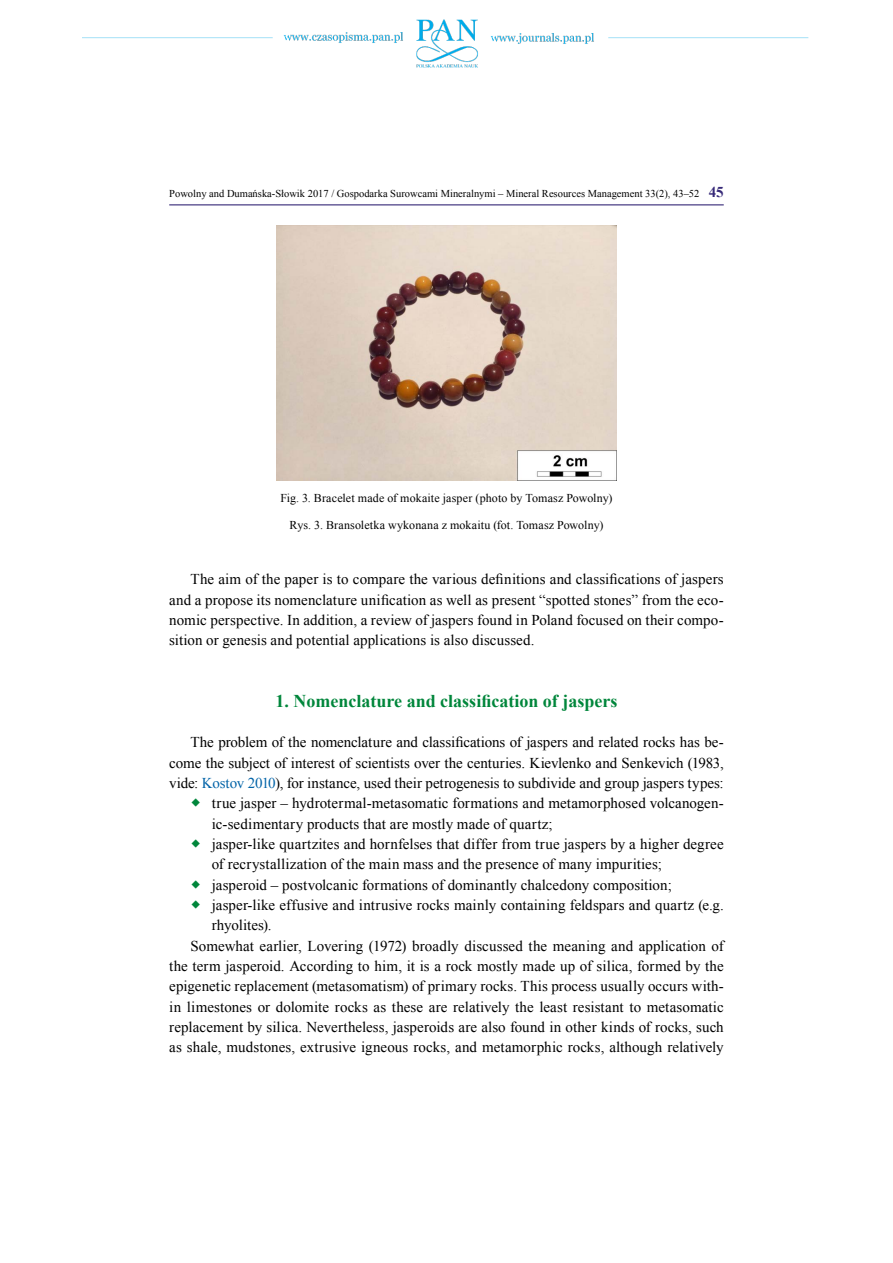
<style>
.page{position:relative;width:893px;height:1263px;background:#fff}
.page>*{position:absolute;margin:0;border:0;box-sizing:border-box;transform-origin:0 0}
.t1{font:700 18px "Times New Roman";color:#00863b}
.t2{font:15px/20.2px "Times New Roman";letter-spacing:.005em;color:#000;text-align:justify}
.t3{font:12px "Times New Roman";letter-spacing:.005em;color:#000}
.t4{font:10.5px "Times New Roman";color:#000}
.s1{font-weight:700;font-size:15px;color:#362978}
.s2{color:#0364a8}
</style>
<div class="page">
<img style="left:82px;top:19px;width:727px;height:49px">
<hr style="left:169px;top:204px;width:555px;height:1px;background:#362978">
<img style="left:276px;top:225px;width:341px;height:255px">
<p class="t4" style="left:169px;top:186px;width:556px">Powolny and Dumańska-Słowik 2017 / Gospodarka Surowcami Mineralnymi – Mineral Resources Management 33(2), 43–52 <span class="s1">45</span></p>
<p class="t3" style="left:280px;top:489px;width:334px">Fig. 3. Bracelet made of mokaite jasper (photo by Tomasz Powolny)</p>
<p class="t3" style="left:290px;top:517px;width:315px">Rys. 3. Bransoletka wykonana z mokaitu (fot. Tomasz Powolny)</p>
<p class="t2" style="left:169px;top:569px;width:556px;text-indent:21px">The aim of the paper is to compare the various definitions and classifications of jaspers and a propose its nomenclature unification as well as present “spotted stones” from the eco&shy;nomic perspective. In addition, a review of jaspers found in Poland focused on their compo&shy;sition or genesis and potential applications is also discussed.</p>
<p class="t1" style="left:276px;top:688px;width:343px">1. Nomenclature and classification of jaspers</p>
<p class="t2" style="left:190px;top:732px;width:535px">The problem of the nomenclature and classifications of jaspers and related rocks has be-</p>
<p class="t2" style="left:169px;top:752px;width:556px">come the subject of interest of scientists over the centuries. Kievlenko and Senkevich (1983,</p>
<p class="t2" style="left:169px;top:773px;width:556px">vide: <span class="s2">Kostov 2010</span>), for instance, used their petrogenesis to subdivide and group jaspers types:</p>
<p class="t2" style="left:212px;top:793px;width:513px">true jasper – hydrotermal-metasomatic formations and metamorphosed volcanogen-</p>
<p class="t2" style="left:212px;top:813px;width:342px">ic-sedimentary products that are mostly made of quartz;</p>
<p class="t2" style="left:212px;top:834px;width:513px">jasper-like quartzites and hornfelses that differ from true jaspers by a higher degree</p>
<p class="t2" style="left:212px;top:854px;width:452px">of recrystallization of the main mass and the presence of many impurities;</p>
<p class="t2" style="left:212px;top:874px;width:462px">jasperoid – postvolcanic formations of dominantly chalcedony composition;</p>
<p class="t2" style="left:212px;top:894px;width:513px">jasper-like effusive and intrusive rocks mainly containing feldspars and quartz (e.g.</p>
<p class="t2" style="left:212px;top:915px;width:61px">rhyolites).</p>
<p class="t2" style="left:190px;top:935px;width:535px">Somewhat earlier, Lovering (1972) broadly discussed the meaning and application of</p>
<p class="t2" style="left:169px;top:955px;width:556px">the term jasperoid. According to him, it is a rock mostly made up of silica, formed by the</p>
<p class="t2" style="left:169px;top:976px;width:556px">epigenetic replacement (metasomatism) of primary rocks. This process usually occurs with-</p>
<p class="t2" style="left:169px;top:996px;width:556px">in limestones or dolomite rocks as these are relatively the least resistant to metasomatic</p>
<p class="t2" style="left:169px;top:1016px;width:556px">replacement by silica. Nevertheless, jasperoids are also found in other kinds of rocks, such</p>
<p class="t2" style="left:169px;top:1037px;width:556px">as shale, mudstones, extrusive igneous rocks, and metamorphic rocks, although relatively</p>
</div>
